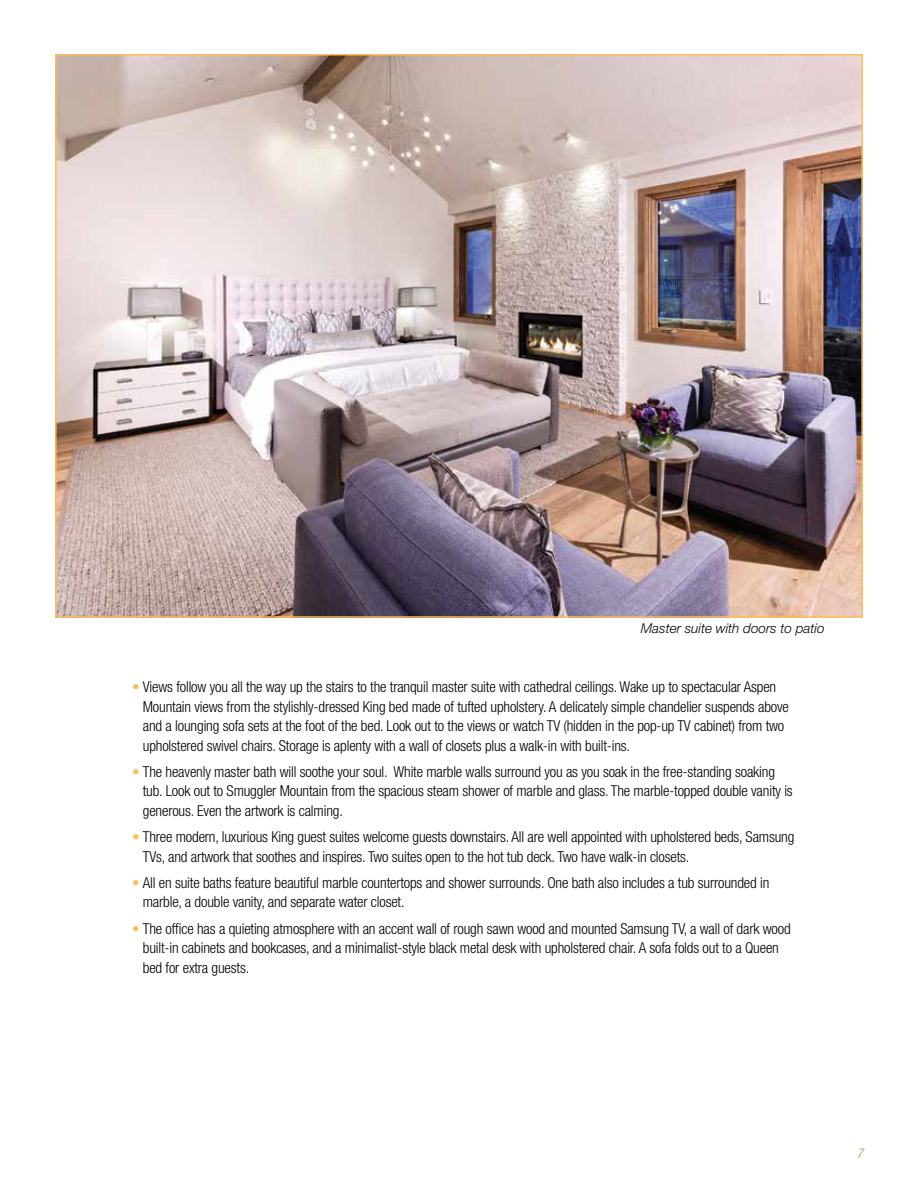
<style>
.page{position:relative;width:918px;height:1188px;background:#fff}
.page>*{position:absolute;margin:0;border:0;box-sizing:border-box;transform-origin:0 0}
.t1{font:300 condensed 15px/19.5px "Helvetica Neue";letter-spacing:-.01em;color:#000}
.t2{font:italic 300 13.5px "Helvetica Neue";color:#000}
.t3{font:italic 300 condensed 13.5px "Helvetica Neue";color:#949b50}
.s1{color:#fdbe56}
</style>
<div class="page">
<img style="left:58px;top:57px;width:802px;height:558px">
<p class="t2" style="left:641px;top:620px;width:185px">Master suite with doors to patio</p>
<p class="t1" style="left:143px;top:677px;width:648px;text-indent:-11px"><span class="s1">•</span> Views follow you all the way up the stairs to the tranquil master suite with cathedral ceilings. Wake up to spectacular Aspen Mountain views from the stylishly-dressed King bed made of tufted upholstery. A delicately simple chandelier suspends above and a lounging sofa sets at the foot of the bed. Look out to the views or watch TV (hidden in the pop-up TV cabinet) from two upholstered swivel chairs. Storage is aplenty with a wall of closets plus a walk-in with built-ins.</p>
<p class="t1" style="left:143px;top:762px;width:651px;text-indent:-11px"><span class="s1">•</span> The heavenly master bath will soothe your soul. White marble walls surround you as you soak in the free-standing soaking tub. Look out to Smuggler Mountain from the spacious steam shower of marble and glass. The marble-topped double vanity is generous. Even the artwork is calming.</p>
<p class="t1" style="left:143px;top:827px;width:653px;text-indent:-11px"><span class="s1">•</span> Three modern, luxurious King guest suites welcome guests downstairs. All are well appointed with upholstered beds, Samsung<br>TVs, and artwork that soothes and inspires. Two suites open to the hot tub deck. Two have walk-in closets.</p>
<p class="t1" style="left:143px;top:873px;width:628px;text-indent:-11px"><span class="s1">•</span> All en suite baths feature beautiful marble countertops and shower surrounds. One bath also includes a tub surrounded in marble, a double vanity, and separate water closet.</p>
<p class="t1" style="left:143px;top:919px;width:649px;text-indent:-11px"><span class="s1">•</span> The office has a quieting atmosphere with an accent wall of rough sawn wood and mounted Samsung TV, a wall of dark wood built-in cabinets and bookcases, and a minimalist-style black metal desk with upholstered chair. A sofa folds out to a Queen bed for extra guests.</p>
<p class="t3" style="left:857px;top:1146px;width:8px">7</p>
</div>
